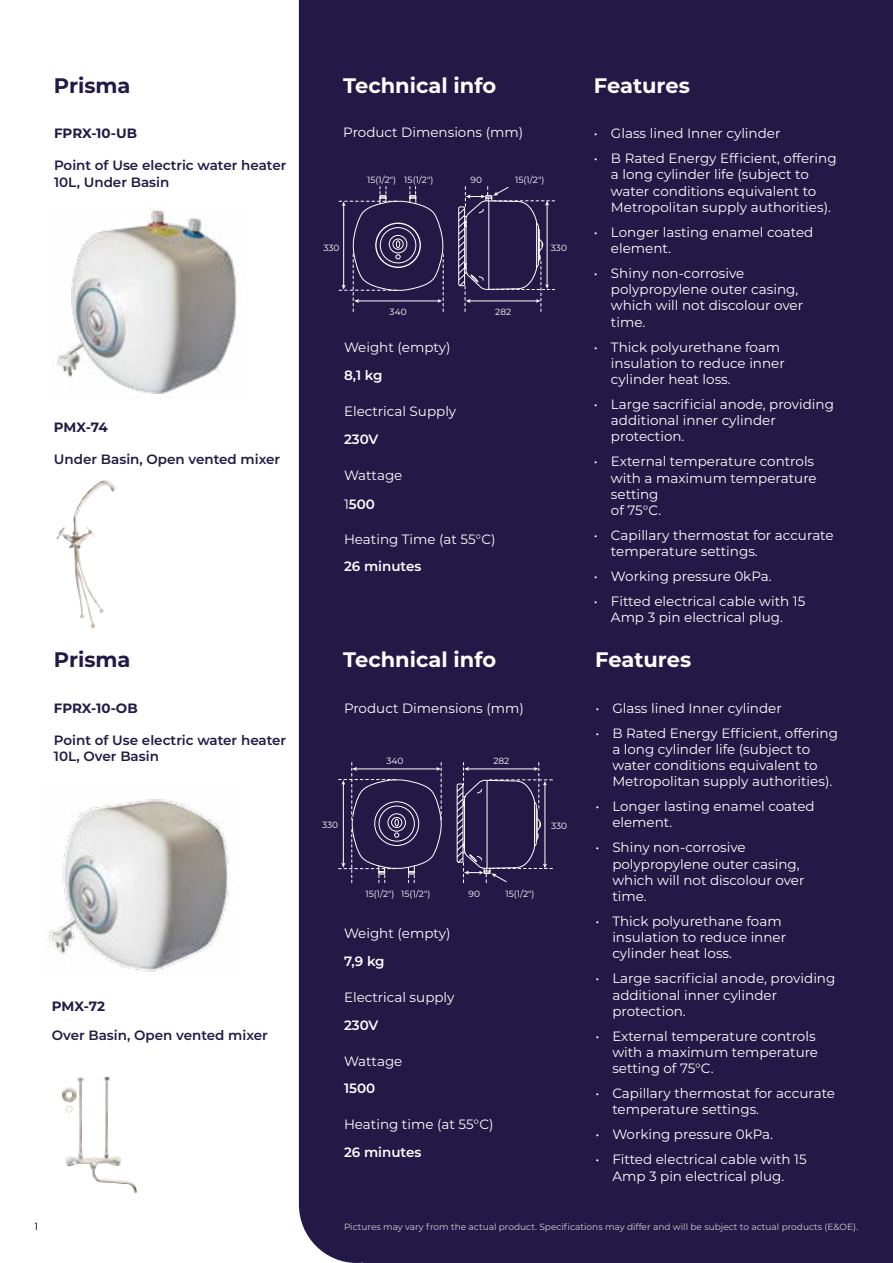
<style>
.page{position:relative;width:893px;height:1263px;background:#fff}
.page>*{position:absolute;margin:0;border:0;box-sizing:border-box;transform-origin:0 0}
.t1{font:700 21px "Montserrat";color:#fff}
.t2{font:700 21px "Montserrat";color:#221946}
.t3{font:13.5px/16.2px "Montserrat";color:#fff}
.t4{font:600 13.5px/16.2px "Montserrat";color:#221946}
.t5{font:600 13.5px "Montserrat";color:#fff}
.t6{font:700 13.5px "Montserrat";color:#221946}
.t7{font:10.5px "Electrolux Sans";color:#000}
.t8{font:9px "Montserrat";color:#d1d3d4}
.t9{font:9px "Montserrat";color:#fff}
.s1{font-weight:600}
</style>
<div class="page">
<div style="left:299px;top:0;width:594px;height:1263px;background:#221946"></div>
<img style="left:49px;top:799px;width:180px;height:173px">
<img style="left:62px;top:1076px;width:75px;height:117px">
<img style="left:56px;top:480px;width:60px;height:149px">
<img style="left:57px;top:207px;width:180px;height:189px">
<svg style="left:457px;top:762px;width:95px;height:121px;background:#362e57"></svg>
<svg style="left:338px;top:762px;width:104px;height:121px;background:#352c55"></svg>
<svg style="left:339px;top:187px;width:105px;height:124px;background:#312953"></svg>
<svg style="left:458px;top:186px;width:97px;height:125px;background:#362e56"></svg>
<h1 class="t2" style="left:54px;top:70px;width:78px">Prisma</h1>
<h1 class="t1" style="left:343px;top:70px;width:154px">Technical info</h1>
<h1 class="t1" style="left:594px;top:70px;width:97px">Features</h1>
<p class="t6" style="left:54px;top:124px;width:84px">FPRX-10-UB</p>
<p class="t3" style="left:343px;top:124px;width:181px">Product Dimensions (mm)</p>
<p class="t4" style="left:54px;top:157px;width:234px">Point of Use electric water heater<br>10L, Under Basin</p>
<p class="t9" style="left:367px;top:174px;width:68px">15(1/2") 15(1/2")</p>
<p class="t9" style="left:471px;top:174px;width:13px">90</p>
<p class="t9" style="left:515px;top:174px;width:31px">15(1/2")</p>
<p class="t6" style="left:54px;top:418px;width:55px">PMX-74</p>
<p class="t4" style="left:54px;top:451px;width:228px">Under Basin, Open vented mixer</p>
<p class="t9" style="left:323px;top:242px;width:18px">330</p>
<p class="t9" style="left:390px;top:305px;width:18px">340</p>
<p class="t9" style="left:495px;top:306px;width:17px">282</p>
<p class="t3" style="left:344px;top:339px;width:108px">Weight (empty)</p>
<p class="t5" style="left:344px;top:366px;width:40px">8,1 kg</p>
<p class="t3" style="left:344px;top:403px;width:114px">Electrical Supply</p>
<p class="t5" style="left:344px;top:429px;width:36px">230V</p>
<p class="t3" style="left:344px;top:460px;width:60px;line-height:29px">Wattage<br>1<span class="s1">500</span></p>
<p class="t3" style="left:344px;top:530px;width:153px">Heating Time (at 55°C)</p>
<p class="t5" style="left:344px;top:557px;width:79px">26 minutes</p>
<p class="t9" style="left:551px;top:241px;width:18px">330</p>
<p class="t3" style="left:594px;top:125px;width:188px">• Glass lined Inner cylinder</p>
<p class="t3" style="left:611px;top:150px;width:227px;text-indent:-17px">• B Rated Energy Efficient, offering a long cylinder life (subject to water conditions equivalent to Metropolitan supply authorities).</p>
<p class="t3" style="left:611px;top:223px;width:204px;text-indent:-17px">• Longer lasting enamel coated element.</p>
<p class="t3" style="left:611px;top:265px;width:194px;text-indent:-17px">• Shiny non-corrosive polypropylene outer casing, which will not discolour over time.</p>
<p class="t3" style="left:611px;top:338px;width:175px;text-indent:-17px">• Thick polyurethane foam insulation to reduce inner cylinder heat loss.</p>
<p class="t3" style="left:611px;top:396px;width:225px;text-indent:-17px">• Large sacrificial anode, providing additional inner cylinder protection.</p>
<p class="t3" style="left:611px;top:453px;width:207px;text-indent:-17px">• External temperature controls with a maximum temperature setting<br>of 75°C.</p>
<p class="t3" style="left:611px;top:527px;width:224px;text-indent:-17px">• Capillary thermostat for accurate temperature settings.</p>
<p class="t3" style="left:594px;top:568px;width:179px">• Working pressure 0kPa.</p>
<p class="t3" style="left:594px;top:593px;width:213px;text-align:center">• Fitted electrical cable with 15<br>Amp 3 pin electrical plug.</p>
<h1 class="t2" style="left:54px;top:644px;width:78px">Prisma</h1>
<p class="t6" style="left:54px;top:698px;width:85px">FPRX-10-OB</p>
<p class="t4" style="left:54px;top:731px;width:234px">Point of Use electric water heater<br>10L, Over Basin</p>
<p class="t6" style="left:52px;top:997px;width:55px">PMX-72</p>
<p class="t4" style="left:52px;top:1027px;width:218px">Over Basin, Open vented mixer</p>
<h1 class="t1" style="left:343px;top:645px;width:154px">Technical info</h1>
<h1 class="t1" style="left:595px;top:645px;width:97px">Features</h1>
<p class="t3" style="left:344px;top:699px;width:181px">Product Dimensions (mm)</p>
<p class="t9" style="left:322px;top:818px;width:18px">330</p>
<p class="t9" style="left:386px;top:754px;width:18px">340</p>
<p class="t9" style="left:493px;top:754px;width:17px">282</p>
<p class="t9" style="left:551px;top:819px;width:18px">330</p>
<p class="t9" style="left:365px;top:887px;width:66px">15(1/2") 15(1/2")</p>
<p class="t9" style="left:469px;top:887px;width:13px">90</p>
<p class="t9" style="left:505px;top:887px;width:31px">15(1/2")</p>
<p class="t3" style="left:344px;top:925px;width:108px">Weight (empty)</p>
<p class="t5" style="left:344px;top:951px;width:42px">7,9 kg</p>
<p class="t3" style="left:344px;top:988px;width:112px">Electrical supply</p>
<p class="t5" style="left:344px;top:1015px;width:36px">230V</p>
<p class="t3" style="left:344px;top:1052px;width:60px">Wattage</p>
<p class="t5" style="left:344px;top:1079px;width:33px">1500</p>
<p class="t3" style="left:344px;top:1116px;width:151px">Heating time (at 55°C)</p>
<p class="t5" style="left:344px;top:1143px;width:79px">26 minutes</p>
<p class="t3" style="left:595px;top:699px;width:188px">• Glass lined Inner cylinder</p>
<p class="t3" style="left:612px;top:724px;width:227px;text-indent:-17px">• B Rated Energy Efficient, offering a long cylinder life (subject to water conditions equivalent to Metropolitan supply authorities).</p>
<p class="t3" style="left:612px;top:798px;width:204px;text-indent:-17px">• Longer lasting enamel coated element.</p>
<p class="t3" style="left:612px;top:839px;width:194px;text-indent:-17px">• Shiny non-corrosive polypropylene outer casing, which will not discolour over time.</p>
<p class="t3" style="left:612px;top:913px;width:175px;text-indent:-17px">• Thick polyurethane foam insulation to reduce inner cylinder heat loss.</p>
<p class="t3" style="left:612px;top:970px;width:225px;text-indent:-17px">• Large sacrificial anode, providing additional inner cylinder protection.</p>
<p class="t3" style="left:612px;top:1027px;width:207px;text-indent:-17px">• External temperature controls with a maximum temperature setting of 75°C.</p>
<p class="t3" style="left:612px;top:1085px;width:224px;text-indent:-17px">• Capillary thermostat for accurate temperature settings.</p>
<p class="t3" style="left:595px;top:1126px;width:179px">• Working pressure 0kPa.</p>
<p class="t3" style="left:595px;top:1151px;width:213px;text-align:center">• Fitted electrical cable with 15<br>Amp 3 pin electrical plug.</p>
<p class="t7" style="left:35px;top:1219px;width:5px">1</p>
<p class="t8" style="left:344px;top:1221px;width:516px">Pictures may vary from the actual product. Specifications may differ and will be subject to actual products (E&amp;OE).</p>
</div>
